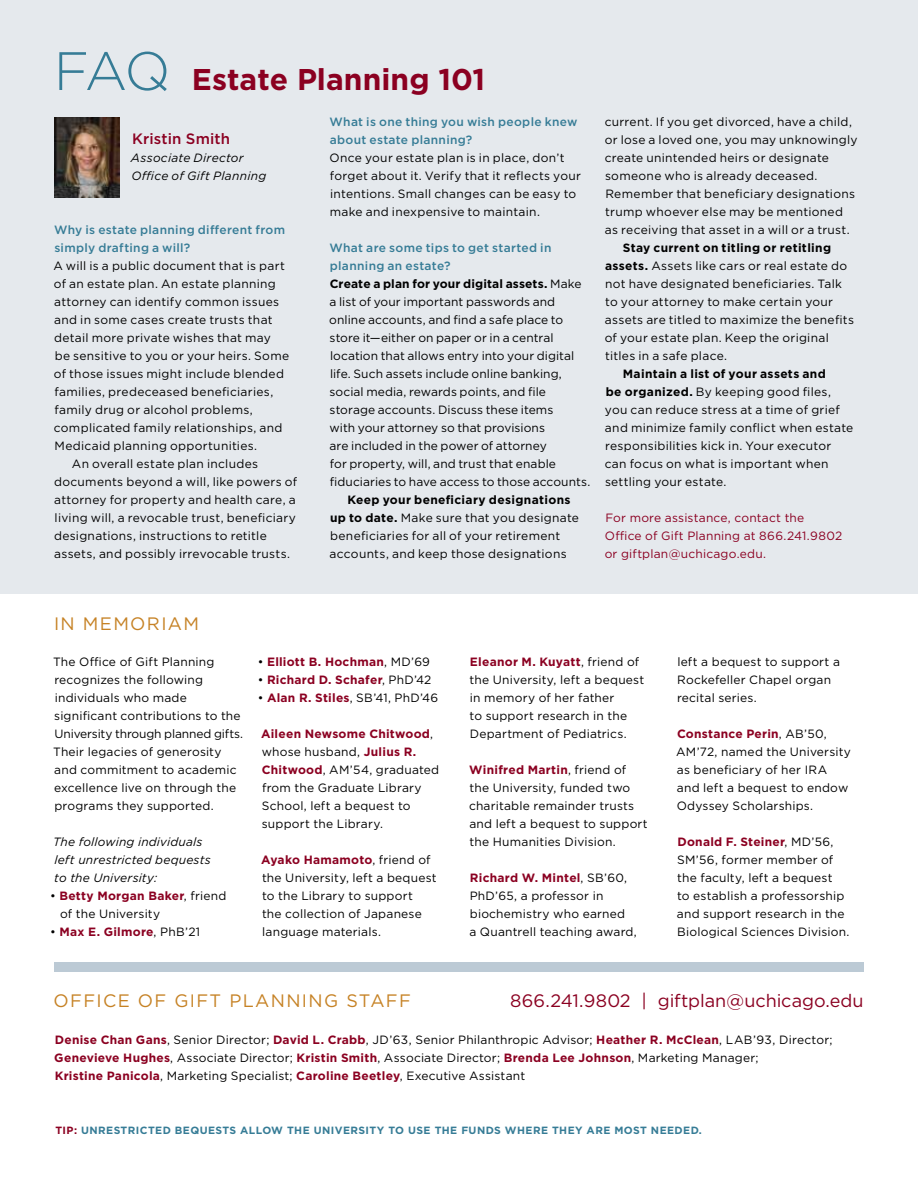
<style>
.page{position:relative;width:918px;height:1188px;background:#fff}
.page>*{position:absolute;margin:0;border:0;box-sizing:border-box;transform-origin:0 0}
.t1{font:700 30px "Gotham";color:#8b0021}
.t2{font:18px "Gotham";letter-spacing:.075em;color:#c68225}
.t3{font:18px "Gotham";color:#8b0021}
.t4{font:500 15px "Gotham";letter-spacing:.01em;color:#8b0021}
.t5{font:12px/18px "Gotham";letter-spacing:.02em;color:#000}
.t6{font:500 12px/18px "Gotham";letter-spacing:.025em;color:#367c96}
.t7{font:italic 12px/18px "Gotham";letter-spacing:.015em;color:#000}
.t8{font:12px/18px "Gotham";letter-spacing:.015em;color:#8b0021}
.t9{font:700 12px "Gotham";letter-spacing:.02em;color:#8b0021}
.t10{font:700 10.5px "Gotham";letter-spacing:.04em;color:#367c96}
.s1{font-weight:300;font-size:54px;color:#367c96}
.s2{font-weight:500;color:#367c96}
.s3{font-weight:700}
.s4{font-weight:700;color:#8b0021}
.s5{font-weight:400;color:#000}
.s6{color:#8b0021}
</style>
<div class="page">
<div style="left:0;top:0;width:918px;height:594px;background:#e5e9ed"></div>
<div style="left:54px;top:963px;width:810px;height:9px;background:#bccad5"></div>
<img style="left:54px;top:117px;width:65px;height:81px">
<h1 class="t1" style="left:54px;top:59px;width:433px"><span class="s1">FAQ</span> Estate Planning 101</h1>
<p class="t4" style="left:132px;top:129px;width:99px">Kristin Smith</p>
<p class="t7" style="left:131px;top:148px;width:137px">Associate Director<br>Office of Gift Planning</p>
<p class="t6" style="left:330px;top:113px;width:250px">What is one thing you wish people knew about estate planning?</p>
<p class="t5" style="left:330px;top:148px;width:253px">Once your estate plan is in place, don’t forget about it. Verify that it reflects your intentions. Small changes can be easy to make and inexpensive to maintain.</p>
<p class="t5" style="left:329px;top:238px;width:263px"><span class="s2">What are some tips to get started in planning an estate?<br></span><span class="s3">Create a plan for your digital assets.</span> Make a list of your important passwords and online accounts, and find a safe place to store it—either on paper or in a central location that allows entry into your digital life. Such assets include online banking, social media, rewards points, and file storage accounts. Discuss these items<br>with your attorney so that provisions<br>are included in the power of attorney<br>for property, will, and trust that enable fiduciaries to have access to those accounts.</p>
<p class="t5" style="left:330px;top:490px;width:251px;text-indent:18px"><span class="s3">Keep your beneficiary designations up to date.</span> Make sure that you designate beneficiaries for all of your retirement accounts, and keep those designations</p>
<p class="t6" style="left:54px;top:221px;width:233px">Why is estate planning different from simply drafting a will?</p>
<p class="t5" style="left:53px;top:256px;width:233px">A will is a public document that is part</p>
<p class="t5" style="left:54px;top:274px;width:224px">of an estate plan. An estate planning</p>
<p class="t5" style="left:54px;top:292px;width:227px">attorney can identify common issues</p>
<p class="t5" style="left:54px;top:310px;width:220px">and in some cases create trusts that</p>
<p class="t5" style="left:54px;top:328px;width:218px">detail more private wishes that may</p>
<p class="t5" style="left:55px;top:346px;width:236px">be sensitive to you or your heirs. Some</p>
<p class="t5" style="left:54px;top:364px;width:232px">of those issues might include blended</p>
<p class="t5" style="left:54px;top:382px;width:220px">families, predeceased beneficiaries,</p>
<p class="t5" style="left:54px;top:400px;width:200px">family drug or alcohol problems,</p>
<p class="t5" style="left:54px;top:418px;width:230px">complicated family relationships, and</p>
<p class="t5" style="left:55px;top:436px;width:204px">Medicaid planning opportunities.</p>
<p class="t5" style="left:72px;top:454px;width:188px">An overall estate plan includes</p>
<p class="t5" style="left:54px;top:472px;width:245px">documents beyond a will, like powers of</p>
<p class="t5" style="left:54px;top:490px;width:243px">attorney for property and health care, a</p>
<p class="t5" style="left:55px;top:508px;width:243px">living will, a revocable trust, beneficiary</p>
<p class="t5" style="left:54px;top:526px;width:214px">designations, instructions to retitle</p>
<p class="t5" style="left:54px;top:544px;width:238px">assets, and possibly irrevocable trusts.</p>
<p class="t5" style="left:605px;top:112px;width:254px">current. If you get divorced, have a child, or lose a loved one, you may unknowingly create unintended heirs or designate someone who is already deceased.<br>Remember that beneficiary designations trump whoever else may be mentioned as receiving that asset in a will or a trust.</p>
<p class="t5" style="left:605px;top:238px;width:251px;text-indent:18px"><span class="s3">Stay current on titling or retitling assets.</span> Assets like cars or real estate do not have designated beneficiaries. Talk to your attorney to make certain your assets are titled to maximize the benefits of your estate plan. Keep the original titles in a safe place.</p>
<p class="t5" style="left:605px;top:364px;width:250px;text-indent:18px"><span class="s3">Maintain a list of your assets and<br>be organized.</span> By keeping good files, you can reduce stress at a time of grief and minimize family conflict when estate responsibilities kick in. Your executor can focus on what is important when settling your estate.</p>
<p class="t8" style="left:605px;top:508px;width:239px">For more assistance, contact the<br>Office of Gift Planning at 866.241.9802 or giftplan@uchicago.edu.</p>
<h2 class="t2" style="left:54px;top:612px;width:147px">IN MEMORIAM</h2>
<p class="t5" style="left:53px;top:652px;width:192px">The Office of Gift Planning recognizes the following individuals who made significant contributions to the<br>University through planned gifts.<br>Their legacies of generosity and commitment to academic excellence live on through the programs they supported.</p>
<p class="t7" style="left:53px;top:832px;width:159px">The following individuals left unrestricted bequests to the University:</p>
<p class="t5" style="left:60px;top:886px;width:168px;text-indent:-10px">• <span class="s4">Betty Morgan Baker</span>, friend of the University</p>
<p class="t9" style="left:50px;top:924px;width:152px"><span class="s5">•</span> Max E. Gilmore<span class="s5">, PhB’21</span></p>
<p class="t9" style="left:258px;top:654px;width:174px"><span class="s5">•</span> Elliott B. Hochman<span class="s5">, MD’69</span></p>
<p class="t9" style="left:258px;top:672px;width:175px"><span class="s5">•</span> Richard D. Schafer<span class="s5">, PhD’42</span></p>
<p class="t5" style="left:258px;top:688px;width:182px">• <span class="s4">Alan R. Stiles</span>, SB’41, PhD’46</p>
<p class="t5" style="left:261px;top:724px;width:180px"><span class="s4">Aileen Newsome Chitwood</span>, whose husband, <span class="s4">Julius R.<br>Chitwood</span>, AM’54, graduated from the Graduate Library<br>School, left a bequest to support the Library.</p>
<p class="t5" style="left:261px;top:850px;width:177px"><span class="s4">Ayako Hamamoto</span>, friend of the University, left a bequest to the Library to support<br>the collection of Japanese language materials.</p>
<p class="t5" style="left:470px;top:652px;width:176px"><span class="s4">Eleanor M. Kuyatt</span>, friend of the University, left a bequest in memory of her father<br>to support research in the<br>Department of Pediatrics.</p>
<p class="t5" style="left:469px;top:760px;width:180px"><span class="s4">Winifred Martin</span>, friend of the University, funded two charitable remainder trusts and left a bequest to support the Humanities Division.</p>
<p class="t5" style="left:469px;top:868px;width:169px"><span class="s4">Richard W. Mintel</span>, SB’60,<br>PhD’65, a professor in biochemistry who earned<br>a Quantrell teaching award,</p>
<p class="t5" style="left:677px;top:652px;width:164px">left a bequest to support a<br>Rockefeller Chapel organ recital series.</p>
<p class="t5" style="left:676px;top:724px;width:176px"><span class="s4">Constance Perin</span>, AB’50,<br>AM’72, named the University as beneficiary of her IRA and left a bequest to endow<br>Odyssey Scholarships.</p>
<p class="t5" style="left:677px;top:832px;width:174px"><span class="s4">Donald F. Steiner</span>, MD’56,<br>SM’56, former member of the faculty, left a bequest<br>to establish a professorship and support research in the<br>Biological Sciences Division.</p>
<h2 class="t2" style="left:54px;top:989px;width:359px">OFFICE OF GIFT PLANNING STAFF</h2>
<h2 class="t3" style="left:510px;top:989px;width:355px">866.241.9802 | giftplan@uchicago.edu</h2>
<p class="t5" style="left:54px;top:1030px;width:780px"><span class="s4">Denise Chan Gans</span>, Senior Director; <span class="s4">David L. Crabb</span>, JD’63, Senior Philanthropic Advisor; <span class="s4">Heather R. McClean</span>, LAB’93, Director;<br><span class="s4">Genevieve Hughes</span>, Associate Director; <span class="s4">Kristin Smith</span>, Associate Director; <span class="s4">Brenda Lee Johnson</span>, Marketing Manager;<br><span class="s4">Kristine Panicola</span>, Marketing Specialist; <span class="s4">Caroline Beetley</span>, Executive Assistant</p>
<p class="t10" style="left:55px;top:1123px;width:648px"><span class="s6">TIP:</span> UNRESTRICTED BEQUESTS ALLOW THE UNIVERSITY TO USE THE FUNDS WHERE THEY ARE MOST NEEDED.</p>
</div>
